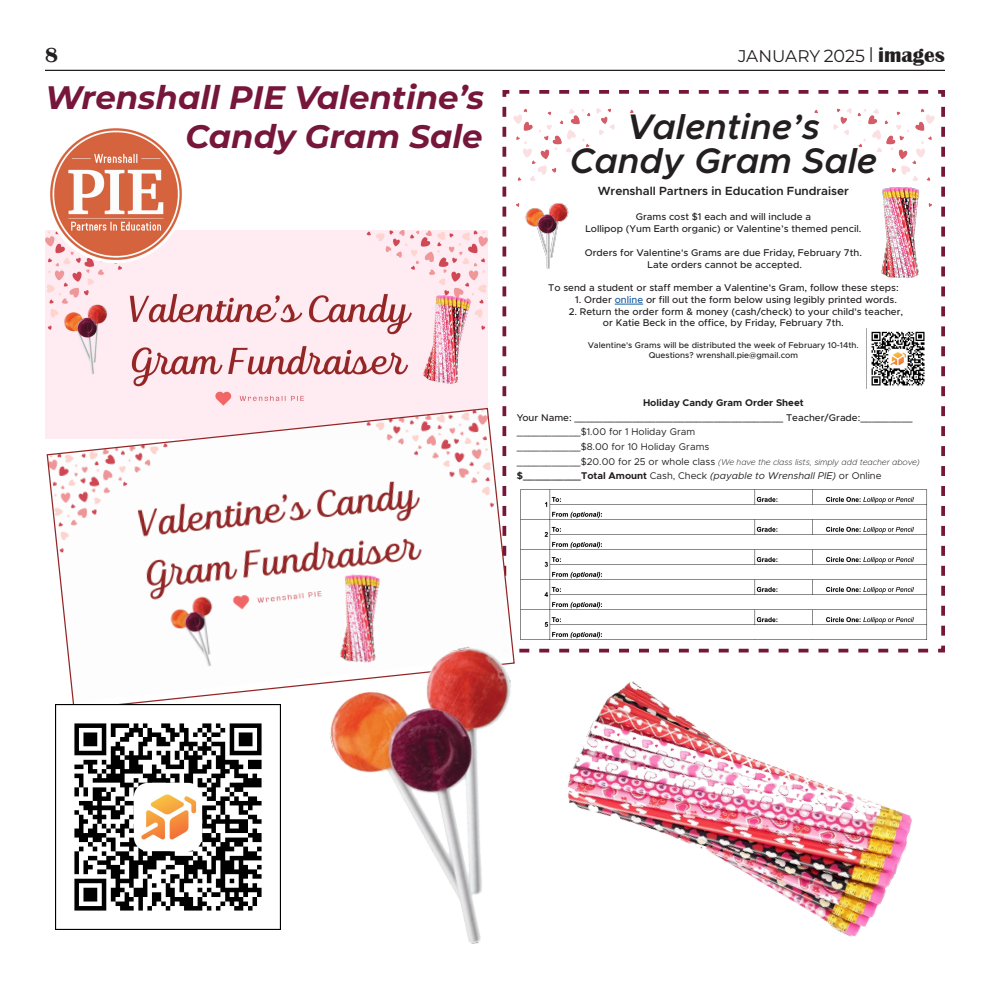
<style>
.page{position:relative;width:990px;height:990px;background:#fff}
.page>*{position:absolute;margin:0;border:0;box-sizing:border-box;transform-origin:0 0}
.t1{font:italic 600 35.75px/34.2px "Metropolis";color:#231f20;text-align:center}
.t2{font:italic 700 32.5px/39px "Montserrat";color:#76163b;text-align:right}
.t3{font:700 21.25px "Britannic";color:#231f20}
.t4{font:16.88px "Montserrat";letter-spacing:-.005em;color:#231f20}
.t5{font:600 11.88px "Metropolis";color:#231f20}
.t6{font:500 9.75px/11.8px "Metropolis";color:#231f20;text-align:center}
.t7{font:9.75px/14.8px "Metropolis";color:#231f20}
.t8{font:italic 9.75px "Metropolis";color:#231f20}
.t9{font:700 9.75px "Metropolis";color:#231f20}
.t10{font:500 8.38px/10.1px "Metropolis";color:#231f20;text-align:center}
.t11{font:italic 200 8.38px "Metropolis";color:#231f20}
.s1{font-size:17.5px}
.s2{font-family:"Felix Titling";font-size:17.5px}
.s3{font-family:"Britannic";font-weight:700;font-size:21.25px}
.s4{color:#175d9e}
.s5{font-weight:400;font-style:normal;font-size:9.75px}
.s6{font-weight:700;font-style:normal}
.s7{font-style:normal}
</style>
<div class="page">
<hr style="left:45px;top:70px;width:900px;height:1px;background:#231f20">
<svg style="left:502px;top:90px;width:443px;height:563px"></svg>
<img style="left:45px;top:231px;width:443px;height:208px">
<img style="left:45px;top:122px;width:141px;height:141px;border-radius:70px">
<svg style="left:46px;top:407px;width:469px;height:304px"></svg>
<img style="left:56px;top:705px;width:225px;height:225px">
<img style="left:284px;top:625px;width:315px;height:319px">
<img style="left:547px;top:664px;width:365px;height:280px">
<h3 class="t3" style="left:45px;top:43px;width:14px">8</h3>
<h3 class="t4" style="left:738px;top:44px;width:208px">JANUARY <span class="s1">2025</span> <span class="s2">|</span> <span class="s3">images</span></h3>
<h2 class="t2" style="left:45px;top:76px;width:440px">Wrenshall PIE Valentine’s<br>Candy Gram Sale</h2>
<h1 class="t1" style="left:570px;top:109px;width:309px">Valentine’s<br>Candy Gram Sale</h1>
<p class="t5" style="left:598px;top:184px;width:253px">Wrenshall Partners in Education Fundraiser</p>
<p class="t6" style="left:585px;top:211px;width:277px">Grams cost $1 each and will include a<br>Lollipop (Yum Earth organic) or Valentine’s themed pencil.</p>
<p class="t6" style="left:585px;top:247px;width:279px">Orders for Valentine's Grams are due Friday, February 7th.<br>Late orders cannot be accepted.</p>
<p class="t6" style="left:548px;top:282px;width:352px">To send a student or staff member a Valentine's Gram, follow these steps:</p>
<p class="t6" style="left:575px;top:294px;width:323px">1. Order <span class="s4">online</span> or fill out the form below using legibly printed words.</p>
<p class="t6" style="left:603px;top:305px;width:302px;text-align:left;text-indent:-34px">2. Return the order form &amp; money (cash/check) to your child's teacher, or Katie Beck in the office, by Friday, February 7th.</p>
<p class="t10" style="left:588px;top:340px;width:272px">Valentine's Grams will be distributed the week of February 10-14th.<br>Questions? wrenshall.pie@gmail.com</p>
<p class="t9" style="left:643px;top:396px;width:162px">Holiday Candy Gram Order Sheet</p>
<p class="t6" style="left:517px;top:411px;width:397px">Your Name: ____________________________________ Teacher/Grade:_________</p>
<p class="t7" style="left:517px;top:425px;width:194px">___________$1.00 for 1 Holiday Gram ___________$8.00 for 10 Holiday Grams</p>
<p class="t11" style="left:517px;top:457px;width:404px"><span class="s5">___________$20.00 for 25 or whole class</span> (We have the class lists, simply add teacher above)</p>
<p class="t8" style="left:517px;top:470px;width:366px"><span class="s6">$__________Total Amount</span> <span class="s7">Cash, Check</span> (payable to Wrenshall PIE) <span class="s7">or Online</span></p>
</div>
